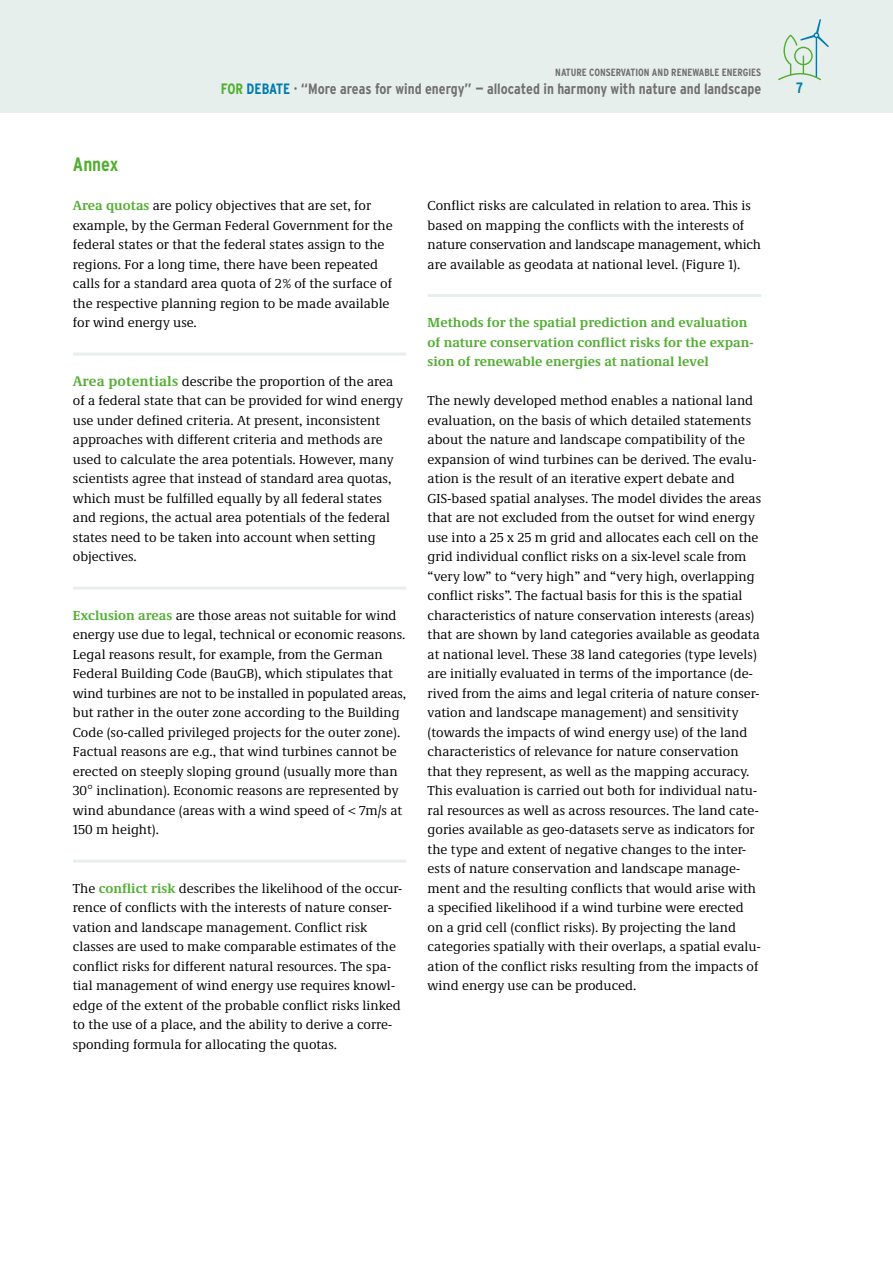
<style>
.page{position:relative;width:893px;height:1263px;background:#fff}
.page>*{position:absolute;margin:0;border:0;box-sizing:border-box;transform-origin:0 0}
.t1{font:700 19.5px "Interstate Condensed";color:#52ae32}
.t2{font:700 15px "Interstate Condensed";color:#706f6f}
.t3{font:700 15px "Interstate Condensed";color:#007cb0}
.P_-_Copy_LB{font:13.5px/19.5px "Demos Next Pro";color:#000}
.P_-_Anhang_Trenner{font:13.5px/19.5px "Demos Next Pro";color:#000}
.P_-_Copy_LB-2{font:700 13.5px/19.5px "Demos Next Pro";color:#52ae32}
.t4{font:700 10.5px "Interstate Condensed";color:#706f6f}
.s1{color:#52ae32}
.s2{color:#007cb0}
.s3{font-weight:700;color:#52ae32}
.s4{font-weight:700;font-size:14.25px;color:#52ae32}
</style>
<div class="page">
<div style="left:0;top:0;width:893px;height:112px;background:#e7efed"></div>
<svg style="left:778px;top:19px;width:51px;height:61px"></svg>
<hr style="left:73px;top:353px;width:333px;height:3px;background:#e7efed">
<hr style="left:73px;top:587px;width:333px;height:3px;background:#e7efed">
<hr style="left:73px;top:860px;width:333px;height:3px;background:#e7efed">
<hr style="left:428px;top:294px;width:333px;height:3px;background:#e7efed">
<p class="t4" style="left:555px;top:67px;width:207px">NATURE CONSERVATION AND RENEWABLE ENERGIES</p>
<p class="t2" style="left:221px;top:80px;width:542px"><span class="s1">FOR</span> <span class="s2">DEBATE</span> · “More areas for wind energy” — allocated in harmony with nature and landscape</p>
<h3 class="t1" style="left:73px;top:153px;width:47px">Annex</h3>
<p class="P_-_Anhang_Trenner" style="left:73px;top:195px;width:321px"><span class="s3">Area quotas</span> are policy objectives that are set, for example, by the German Federal Government for the federal states or that the federal states assign to the regions. For a long time, there have been repeated calls for a standard area quota of 2% of the surface of the respective planning region to be made available for wind energy use.</p>
<p class="P_-_Anhang_Trenner" style="left:73px;top:371px;width:331px"><span class="s4">Area potentials</span> describe the proportion of the area of a federal state that can be provided for wind energy use under defined criteria. At present, inconsistent approaches with different criteria and methods are used to calculate the area potentials. However, many scientists agree that instead of standard area quotas, which must be fulfilled equally by all federal states and regions, the actual area potentials of the federal states need to be taken into account when setting objectives.</p>
<p class="P_-_Anhang_Trenner" style="left:73px;top:605px;width:335px"><span class="s3">Exclusion areas</span> are those areas not suitable for wind energy use due to legal, technical or economic reasons.<br>Legal reasons result, for example, from the German Federal Building Code (BauGB), which stipulates that wind turbines are not to be installed in populated areas, but rather in the outer zone according to the Building Code (so-called privileged projects for the outer zone).<br>Factual reasons are e.g., that wind turbines cannot be erected on steeply sloping ground (usually more than 30° inclination). Economic reasons are represented by wind abundance (areas with a wind speed of &lt; 7m/s at 150 m height).</p>
<p class="P_-_Copy_LB" style="left:73px;top:878px;width:331px">The <span class="s3">conflict risk</span> describes the likelihood of the occur&shy;rence of conflicts with the interests of nature conser&shy;vation and landscape management. Conflict risk classes are used to make comparable estimates of the conflict risks for different natural resources. The spa&shy;tial management of wind energy use requires knowl&shy;edge of the extent of the probable conflict risks linked to the use of a place, and the ability to derive a corre&shy;sponding formula for allocating the quotas.</p>
<p class="P_-_Anhang_Trenner" style="left:428px;top:195px;width:335px">Conflict risks are calculated in relation to area. This is based on mapping the conflicts with the interests of nature conservation and landscape management, which are available as geodata at national level. (Figure 1).</p>
<p class="P_-_Copy_LB-2" style="left:428px;top:312px;width:327px">Methods for the spatial prediction and evaluation of nature conservation conflict risks for the expan&shy;sion of renewable energies at national level</p>
<p class="P_-_Copy_LB" style="left:428px;top:390px;width:335px">The newly developed method enables a national land evaluation, on the basis of which detailed statements about the nature and landscape compatibility of the expansion of wind turbines can be derived. The evalu&shy;ation is the result of an iterative expert debate and GIS-based spatial analyses. The model divides the areas that are not excluded from the outset for wind energy use into a 25 x 25 m grid and allocates each cell on the grid individual conflict risks on a six-level scale from “very low” to “very high” and “very high, overlapping conflict risks”. The factual basis for this is the spatial characteristics of nature conservation interests (areas) that are shown by land categories available as geodata at national level. These 38 land categories (type levels) are initially evaluated in terms of the importance (de&shy;rived from the aims and legal criteria of nature conser&shy;vation and landscape management) and sensitivity (towards the impacts of wind energy use) of the land characteristics of relevance for nature conservation that they represent, as well as the mapping accuracy.<br>This evaluation is carried out both for individual natu&shy;ral resources as well as across resources. The land cate&shy;gories available as geo-datasets serve as indicators for the type and extent of negative changes to the inter&shy;ests of nature conservation and landscape manage&shy;ment and the resulting conflicts that would arise with a specified likelihood if a wind turbine were erected on a grid cell (conflict risks). By projecting the land categories spatially with their overlaps, a spatial evalu&shy;ation of the conflict risks resulting from the impacts of wind energy use can be produced.</p>
<p class="t3" style="left:796px;top:80px;width:8px">7</p>
</div>
